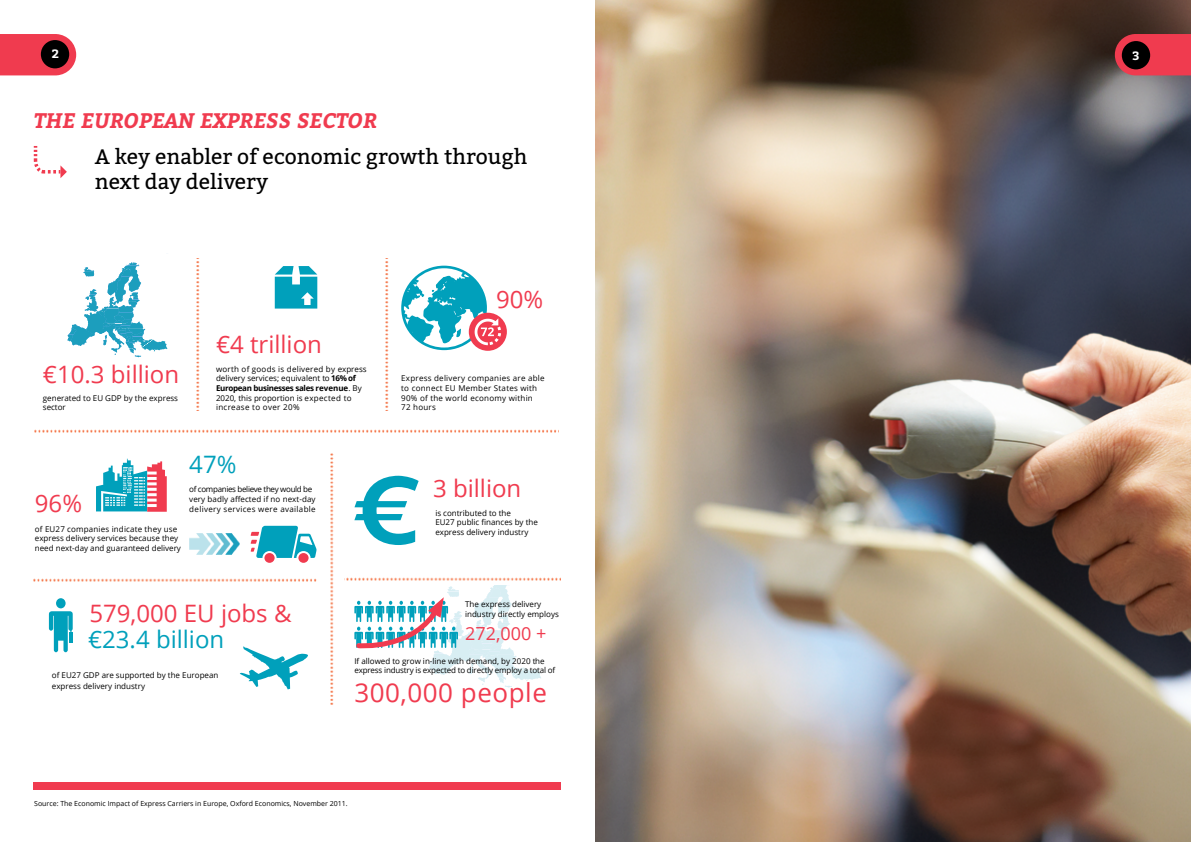
<style>
.page{position:relative;width:1191px;height:842px;background:#fff}
.page>*{position:absolute;margin:0;border:0;box-sizing:border-box;transform-origin:0 0}
.t1{font:26px "Open Sans";letter-spacing:.02em;color:#f03b4f}
.t2{font:24px "Open Sans";color:#f03b4f}
.t3{font:24px "Open Sans";color:#00a0bb}
.t4{font:21px/25px "Bitter";color:#000}
.t5{font:italic 700 21px "Bitter";color:#f03b4f}
.t6{font:18px "Open Sans";color:#f03b4f}
.t7{font:700 12px "Bitter";color:#fff}
.t8{font:8px/9.6px "Open Sans";color:#000}
.t9{font:8px/9.6px "Open Sans";letter-spacing:-.02em;color:#000}
.t10{font:8px/9.6px "Open Sans";letter-spacing:.03em;color:#000}
.t11{font:7px "Open Sans";color:#000}
.s1{font-weight:700}
</style>
<div class="page">
<div style="left:33px;top:782px;width:528px;height:7px;background:#f03b4f"></div>
<svg style="left:67px;top:258px;width:131px;height:99px"></svg>
<div style="left:56px;top:598px;width:10px;height:10px;background:#00a0bb;border-radius:50%"></div>
<svg style="left:49px;top:611px;width:24px;height:41px"></svg>
<svg style="left:275px;top:266px;width:42px;height:43px;background:#34b3c8"></svg>
<svg style="left:96px;top:459px;width:71px;height:53px"></svg>
<svg style="left:354px;top:577px;width:207px;height:110px"></svg>
<div style="left:469px;top:313px;width:38px;height:38px;background:#f03b4f;border-radius:50%"></div>
<svg style="left:401px;top:266px;width:100px;height:84px"></svg>
<img style="left:189px;top:534px;width:51px;height:20px">
<div style="left:298px;top:553px;width:10px;height:10px;background:#f03b4f;border-radius:50%"></div>
<div style="left:264px;top:553px;width:11px;height:10px;background:#f03b4f;border-radius:50%"></div>
<svg style="left:251px;top:526px;width:65px;height:32px"></svg>
<svg style="left:33px;top:146px;width:34px;height:32px"></svg>
<svg style="left:240px;top:646px;width:68px;height:43px"></svg>
<img style="left:595px;top:0;width:596px;height:842px">
<svg style="left:1114px;top:34px;width:77px;height:41px;background:#e03a4c"></svg>
<div style="left:1121px;top:41px;width:29px;height:28px;background:#000;border-radius:50%"></div>
<svg style="left:354px;top:476px;width:64px;height:69px"></svg>
<img style="left:193px;top:259px;width:7px;height:152px">
<img style="left:385px;top:261px;width:4px;height:150px">
<img style="left:34px;top:429px;width:525px;height:4px">
<img style="left:330px;top:453px;width:4px;height:252px">
<img style="left:33px;top:578px;width:283px;height:4px">
<img style="left:344px;top:577px;width:216px;height:8px">
<svg style="left:0;top:34px;width:76px;height:41px;background:#ef485a"></svg>
<div style="left:41px;top:40px;width:28px;height:28px;background:#000;border-radius:50%"></div>
<h3 class="t7" style="left:52px;top:44px;width:9px">2</h3>
<h3 class="t7" style="left:51px;top:45px;width:9px">6</h3>
<h3 class="t5" style="left:34px;top:105px;width:344px">THE EUROPEAN EXPRESS SECTOR</h3>
<h3 class="t4" style="left:95px;top:144px;width:434px">A key enabler of economic growth through next day delivery</h3>
<h2 class="t2" style="left:43px;top:358px;width:138px">€10.3 billion</h2>
<p class="t8" style="left:43px;top:393px;width:137px">generated to EU GDP by the express sector</p>
<h2 class="t2" style="left:216px;top:327px;width:107px">€4 trillion</h2>
<p class="t8" style="left:216px;top:364px;width:152px">worth of goods is delivered by express delivery services; equivalent to <span class="s1">16% of European businesses sales revenue</span>. By 2020, this proportion is expected to increase to over 20%</p>
<h2 class="t2" style="left:35px;top:487px;width:49px">96%</h2>
<p class="t8" style="left:35px;top:524px;width:148px">of EU27 companies indicate they use express delivery services because they need next-day and guaranteed delivery</p>
<h2 class="t3" style="left:189px;top:448px;width:49px">47%</h2>
<p class="t8" style="left:189px;top:484px;width:128px">of companies believe they would be very badly affected if no next-day delivery services were available</p>
<h2 class="t2" style="left:496px;top:282px;width:49px">90%</h2>
<p class="t10" style="left:401px;top:373px;width:145px">Express delivery companies are able to connect EU Member States with<br>90% of the world economy within<br>72 hours</p>
<h2 class="t2" style="left:433px;top:472px;width:90px">3 billion</h2>
<p class="t8" style="left:435px;top:508px;width:104px">is contributed to the<br>EU27 public finances by the express delivery industry</p>
<h2 class="t2" style="left:89px;top:597px;width:204px">579,000 EU jobs &amp;</h2>
<h2 class="t3" style="left:88px;top:623px;width:138px">€23.4 billion</h2>
<p class="t8" style="left:52px;top:670px;width:168px;line-height:11px">of EU27 GDP are supported by the European express delivery industry</p>
<p class="t8" style="left:465px;top:599px;width:95px">The express delivery industry directly employs</p>
<h3 class="t6" style="left:465px;top:622px;width:83px">272,000 +</h3>
<p class="t9" style="left:354px;top:656px;width:202px">If allowed to grow in-line with demand, by 2020 the express industry is expected to directly employ a total of</p>
<h1 class="t1" style="left:354px;top:675px;width:194px">300,000 people</h1>
<p class="t11" style="left:34px;top:799px;width:315px">Source: The Economic Impact of Express Carriers in Europe, Oxford Economics, November 2011.</p>
<h3 class="t7" style="left:1132px;top:46px;width:9px">3</h3>
</div>
